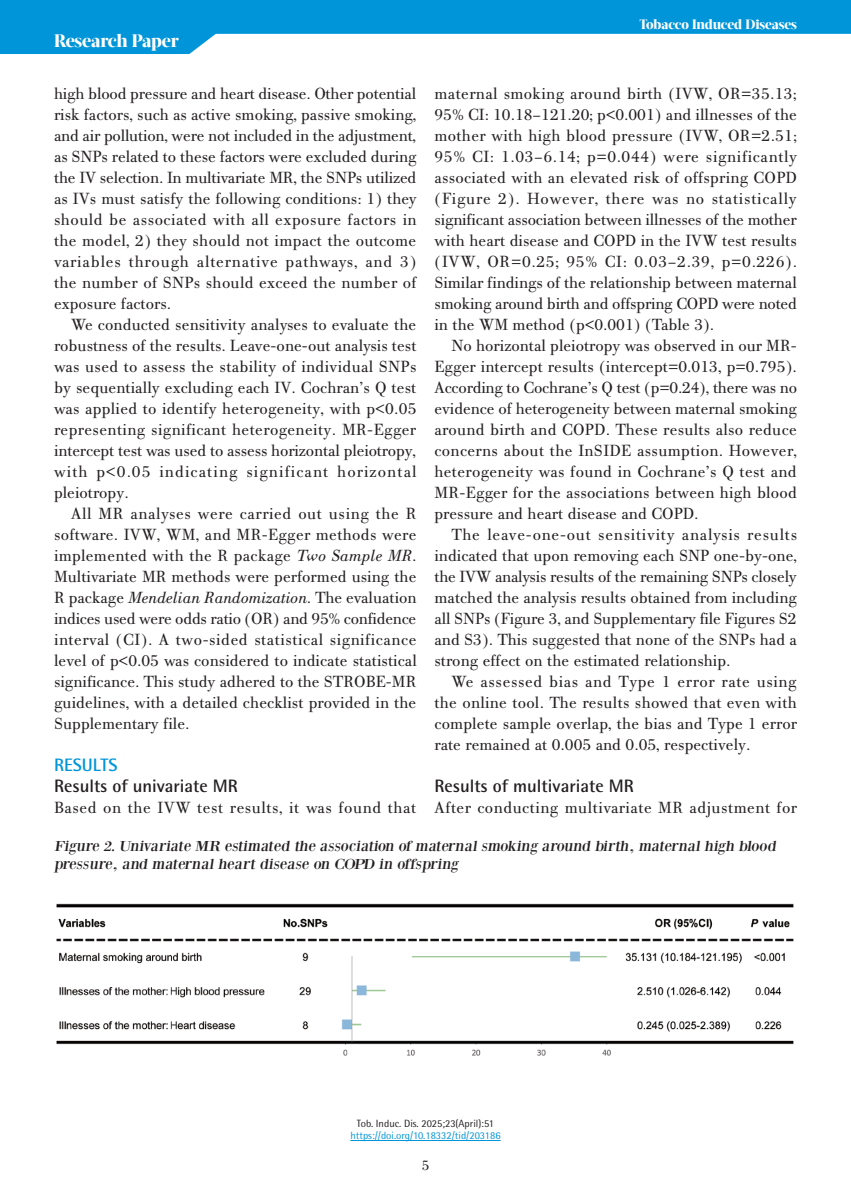
<style>
.page{position:relative;width:851px;height:1191px;background:#fff}
.page>*{position:absolute;margin:0;border:0;box-sizing:border-box;transform-origin:0 0}
.t1{font:700 18px "Rotis Semi Sans Hel";color:#231f20}
.t2{font:800 18px "Acta Display W04";letter-spacing:-.01em;color:#fff}
.t3{font:700 18px "Rotis Semi Sans Hel";color:#0095d9}
.t4{font:17.25px/21px "PF Bodoni Text";letter-spacing:.005em;color:#231f20;text-align:justify}
.t5{font:17.25px "PF Bodoni Text";letter-spacing:.025em;color:#231f20}
.t6{font:17.25px "PF Bodoni Text";letter-spacing:.03em;color:#231f20}
.t7{font:15px/18px "Bodoni XT";color:#231f20;scale:1.1 1}
.t8{font:15px "PF Bodoni Text";color:#231f20}
.t9{font:800 13.5px "Acta Display W04";letter-spacing:-.01em;color:#fff}
.t10{font:10.5px "Rotis Semi Sans Hel";color:#0095d9}
.t11{font:10.5px "Rotis Semi Sans Hel";color:#231f20}
.s1{font-style:italic}
</style>
<div class="page">
<svg style="left:0;top:0;width:850px;height:54px;fill:#0095d9"></svg>
<hr style="left:350px;top:1140px;width:150px;height:1px;background:#0095d9">
<img style="left:56px;top:903px;width:738px;height:153px">
<p class="t2" style="left:54px;top:30px;width:126px">Research Paper</p>
<p class="t9" style="left:639px;top:17px;width:159px">Tobacco Induced Diseases</p>
<p class="t4" style="left:54px;top:83px;width:364px">high blood pressure and heart disease. Other potential risk factors, such as active smoking, passive smoking, and air pollution, were not included in the adjustment, as SNPs related to these factors were excluded during the IV selection. In multivariate MR, the SNPs utilized as IVs must satisfy the following conditions: 1) they should be associated with all exposure factors in the model, 2) they should not impact the outcome variables through alternative pathways, and 3) the number of SNPs should exceed the number of exposure factors.</p>
<p class="t4" style="left:54px;top:314px;width:364px;text-indent:17px">We conducted sensitivity analyses to evaluate the robustness of the results. Leave-one-out analysis test was used to assess the stability of individual SNPs by sequentially excluding each IV. Cochran’s Q test was applied to identify heterogeneity, with p&lt;0.05 representing significant heterogeneity. MR-Egger intercept test was used to assess horizontal pleiotropy, with p&lt;0.05 indicating significant horizontal pleiotropy.</p>
<p class="t4" style="left:54px;top:503px;width:364px;text-indent:17px">All MR analyses were carried out using the R software. IVW, WM, and MR-Egger methods were implemented with the R package <span class="s1">Two Sample MR</span>.<br>Multivariate MR methods were performed using the R package <span class="s1">Mendelian Randomization</span>. The evaluation indices used were odds ratio (OR) and 95% confidence interval (CI). A two-sided statistical significance level of p&lt;0.05 was considered to indicate statistical significance. This study adhered to the STROBE-MR guidelines, with a detailed checklist provided in the Supplementary file.</p>
<p class="t3" style="left:54px;top:754px;width:65px">RESULTS</p>
<p class="t1" style="left:54px;top:775px;width:185px">Results of univariate MR</p>
<p class="t6" style="left:54px;top:798px;width:363px">Based on the IVW test results, it was found that</p>
<p class="t4" style="left:434px;top:83px;width:364px">maternal smoking around birth (IVW, OR=35.13; 95% CI: 10.18–121.20; p&lt;0.001) and illnesses of the mother with high blood pressure (IVW, OR=2.51; 95% CI: 1.03–6.14; p=0.044) were significantly associated with an elevated risk of offspring COPD (Figure 2). However, there was no statistically significant association between illnesses of the mother with heart disease and COPD in the IVW test results (IVW, OR=0.25; 95% CI: 0.03–2.39, p=0.226).<br>Similar findings of the relationship between maternal smoking around birth and offspring COPD were noted in the WM method (p&lt;0.001) (Table 3).</p>
<p class="t4" style="left:434px;top:335px;width:364px;text-indent:17px">No horizontal pleiotropy was observed in our MR-Egger intercept results (intercept=0.013, p=0.795).<br>According to Cochrane’s Q test (p=0.24), there was no evidence of heterogeneity between maternal smoking around birth and COPD. These results also reduce concerns about the InSIDE assumption. However, heterogeneity was found in Cochrane’s Q test and MR-Egger for the associations between high blood pressure and heart disease and COPD.</p>
<p class="t4" style="left:434px;top:524px;width:364px;text-indent:17px">The leave-one-out sensitivity analysis results indicated that upon removing each SNP one-by-one, the IVW analysis results of the remaining SNPs closely matched the analysis results obtained from including all SNPs (Figure 3, and Supplementary file Figures S2 and S3). This suggested that none of the SNPs had a strong effect on the estimated relationship.</p>
<p class="t4" style="left:434px;top:671px;width:364px;text-indent:17px">We assessed bias and Type 1 error rate using the online tool. The results showed that even with complete sample overlap, the bias and Type 1 error rate remained at 0.005 and 0.05, respectively.</p>
<p class="t1" style="left:434px;top:775px;width:201px">Results of multivariate MR</p>
<p class="t5" style="left:434px;top:798px;width:364px">After conducting multivariate MR adjustment for</p>
<p class="t7" style="left:54px;top:836px;width:660px">Figure 2. Univariate MR estimated the association of maternal smoking around birth, maternal high blood pressure, and maternal heart disease on COPD in offspring</p>
<p class="t11" style="left:357px;top:1116px;width:139px">Tob. Induc. Dis. 2025;23(April):51</p>
<p class="t10" style="left:350px;top:1129px;width:152px">https://doi.org/10.18332/tid/203186</p>
<p class="t8" style="left:421px;top:1156px;width:9px">5</p>
</div>
